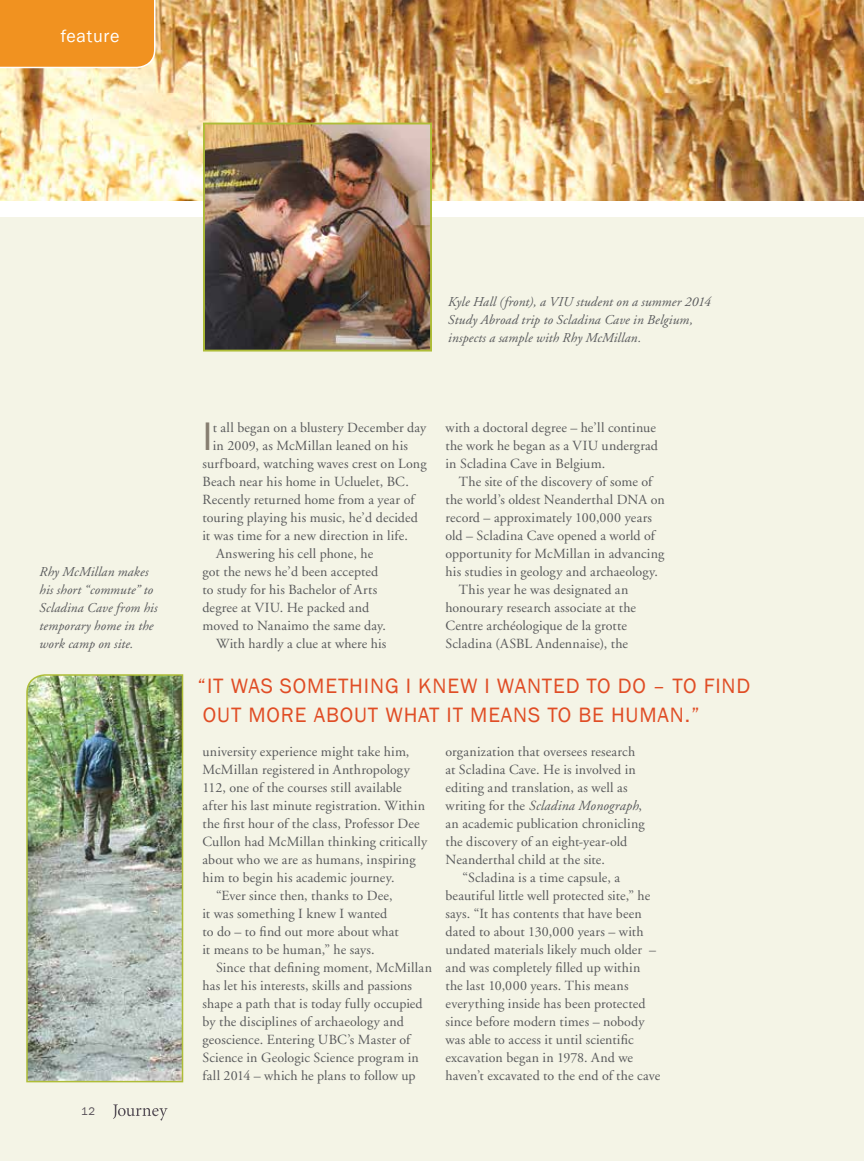
<style>
.page{position:relative;width:864px;height:1161px;background:#fff}
.page>*{position:absolute;margin:0;border:0;box-sizing:border-box;transform-origin:0 0}
.t1{font:40.95px "Franklin Gothic";color:#867d70}
.t2{font:21.45px/29.5px "Franklin Gothic";letter-spacing:.04em;color:#e04d25}
.t3{font:18px "Franklin Gothic";letter-spacing:.04em;color:#fff}
.t4{font:13.95px/18px "Adobe Garamond";letter-spacing:.01em;color:#58595b}
.t5{font:italic 13.95px "Adobe Garamond";letter-spacing:.01em;color:#58595b}
.t6{font:italic 13.5px/18px "Adobe Garamond";letter-spacing:.01em;color:#58595b}
.t7{font:11.25px "Franklin Gothic";color:#564f57}
.s1{font-style:normal}
</style>
<div class="page">
<div style="left:0;top:218px;width:864px;height:943px;background:#f4f4e6"></div>
<svg style="left:113px;top:1104px;width:55px;height:16px"></svg>
<img style="left:0;top:0;width:864px;height:201px">
<div style="left:0;top:0;width:156px;height:68px;background:#f19220"></div>
<img style="left:206px;top:126px;width:223px;height:223px">
<div style="left:203px;top:123px;width:229px;height:229px;border:2px solid #aebd37"></div>
<img style="left:26px;top:674px;width:158px;height:409px">
<p class="t3" style="left:61px;top:24px;width:60px">feature</p>
<p class="t6" style="left:39px;top:563px;width:120px">Rhy McMillan makes his short “commute” to<br>Scladina Cave from his temporary home in the work camp on site.</p>
<p class="t7" style="left:81px;top:1104px;width:15px">12</p>
<p class="t6" style="left:448px;top:293px;width:264px">Kyle Hall (front), a VIU student on a summer 2014<br>Study Abroad trip to Scladina Cave in Belgium, inspects a sample with Rhy McMillan.</p>
<h1 class="t1" style="left:202px;top:411px;width:12px">I</h1>
<p class="t4" style="left:213px;top:419px;width:215px">t all began on a blustery December day</p>
<p class="t4" style="left:213px;top:437px;width:197px">in 2009, as McMillan leaned on his</p>
<p class="t4" style="left:202px;top:455px;width:226px">surfboard, watching waves crest on Long</p>
<p class="t4" style="left:202px;top:473px;width:208px">Beach near his home in Ucluelet, BC.</p>
<p class="t4" style="left:202px;top:491px;width:213px">Recently returned home from a year of</p>
<p class="t4" style="left:202px;top:509px;width:217px">touring playing his music, he’d decided</p>
<p class="t4" style="left:202px;top:527px;width:207px">it was time for a new direction in life.</p>
<p class="t4" style="left:216px;top:545px;width:159px">Answering his cell phone, he</p>
<p class="t4" style="left:202px;top:563px;width:177px">got the news he’d been accepted</p>
<p class="t4" style="left:202px;top:581px;width:176px">to study for his Bachelor of Arts</p>
<p class="t4" style="left:202px;top:599px;width:168px">degree at VIU. He packed and</p>
<p class="t4" style="left:202px;top:617px;width:185px">moved to Nanaimo the same day.</p>
<p class="t4" style="left:216px;top:635px;width:172px">With hardly a clue at where his</p>
<p class="t4" style="left:445px;top:419px;width:214px">with a doctoral degree – he’ll continue the work he began as a VIU undergrad in Scladina Cave in Belgium.</p>
<p class="t4" style="left:459px;top:473px;width:195px">The site of the discovery of some of</p>
<p class="t4" style="left:445px;top:491px;width:221px">the world’s oldest Neanderthal DNA on</p>
<p class="t4" style="left:445px;top:509px;width:208px">record – approximately 100,000 years</p>
<p class="t4" style="left:445px;top:527px;width:211px">old – Scladina Cave opened a world of</p>
<p class="t4" style="left:445px;top:545px;width:220px">opportunity for McMillan in advancing</p>
<p class="t4" style="left:445px;top:563px;width:214px">his studies in geology and archaeology.</p>
<p class="t4" style="left:459px;top:581px;width:171px">This year he was designated an</p>
<p class="t4" style="left:445px;top:599px;width:192px">honourary research associate at the</p>
<p class="t4" style="left:445px;top:617px;width:183px">Centre archéologique de la grotte</p>
<p class="t4" style="left:445px;top:635px;width:184px">Scladina (ASBL Andennaise), the</p>
<h2 class="t2" style="left:198px;top:671px;width:554px">“IT WAS SOMETHING I KNEW I WANTED TO DO – TO FIND<br>OUT MORE ABOUT WHAT IT MEANS TO BE HUMAN.”</h2>
<p class="t4" style="left:202px;top:743px;width:208px">university experience might take him,</p>
<p class="t4" style="left:202px;top:761px;width:209px">McMillan registered in Anthropology</p>
<p class="t4" style="left:202px;top:779px;width:201px">112, one of the courses still available</p>
<p class="t4" style="left:202px;top:797px;width:224px">after his last minute registration. Within</p>
<p class="t4" style="left:202px;top:815px;width:219px">the first hour of the class, Professor Dee</p>
<p class="t4" style="left:202px;top:833px;width:226px">Cullon had McMillan thinking critically</p>
<p class="t4" style="left:202px;top:851px;width:215px">about who we are as humans, inspiring</p>
<p class="t4" style="left:202px;top:869px;width:194px">him to begin his academic journey.</p>
<p class="t4" style="left:216px;top:887px;width:178px">“Ever since then, thanks to Dee,</p>
<p class="t4" style="left:202px;top:905px;width:186px">it was something I knew I wanted</p>
<p class="t4" style="left:202px;top:923px;width:198px">to do – to find out more about what</p>
<p class="t4" style="left:202px;top:941px;width:174px">it means to be human,” he says.</p>
<p class="t4" style="left:216px;top:959px;width:217px">Since that defining moment, McMillan</p>
<p class="t4" style="left:202px;top:977px;width:211px">has let his interests, skills and passions</p>
<p class="t4" style="left:202px;top:995px;width:222px">shape a path that is today fully occupied</p>
<p class="t4" style="left:202px;top:1013px;width:203px">by the disciplines of archaeology and</p>
<p class="t4" style="left:202px;top:1031px;width:209px">geoscience. Entering UBC’s Master of</p>
<p class="t4" style="left:202px;top:1049px;width:218px">Science in Geologic Science program in</p>
<p class="t4" style="left:202px;top:1067px;width:215px">fall 2014 – which he plans to follow up</p>
<p class="t4" style="left:445px;top:743px;width:191px">organization that oversees research</p>
<p class="t4" style="left:445px;top:761px;width:192px">at Scladina Cave. He is involved in</p>
<p class="t4" style="left:445px;top:779px;width:184px">editing and translation, as well as</p>
<p class="t5" style="left:445px;top:798px;width:198px"><span class="s1">writing for the</span> Scladina Monograph<span class="s1">,</span></p>
<p class="t4" style="left:445px;top:815px;width:201px">an academic publication chronicling</p>
<p class="t4" style="left:445px;top:833px;width:183px">the discovery of an eight-year-old</p>
<p class="t4" style="left:445px;top:851px;width:161px">Neanderthal child at the site.</p>
<p class="t4" style="left:462px;top:869px;width:159px">“Scladina is a time capsule, a</p>
<p class="t4" style="left:445px;top:887px;width:206px">beautiful little well protected site,” he</p>
<p class="t4" style="left:445px;top:905px;width:198px">says. “It has contents that have been</p>
<p class="t4" style="left:445px;top:923px;width:200px">dated to about 130,000 years – with</p>
<p class="t4" style="left:445px;top:941px;width:212px">undated materials likely much older –</p>
<p class="t4" style="left:445px;top:959px;width:196px">and was completely filled up within</p>
<p class="t4" style="left:445px;top:977px;width:185px">the last 10,000 years. This means</p>
<p class="t4" style="left:445px;top:995px;width:202px">everything inside has been protected</p>
<p class="t4" style="left:445px;top:1013px;width:201px">since before modern times – nobody</p>
<p class="t4" style="left:445px;top:1031px;width:190px">was able to access it until scientific</p>
<p class="t4" style="left:445px;top:1049px;width:189px">excavation began in 1978. And we</p>
<p class="t4" style="left:445px;top:1067px;width:216px">haven’t excavated to the end of the cave</p>
</div>
